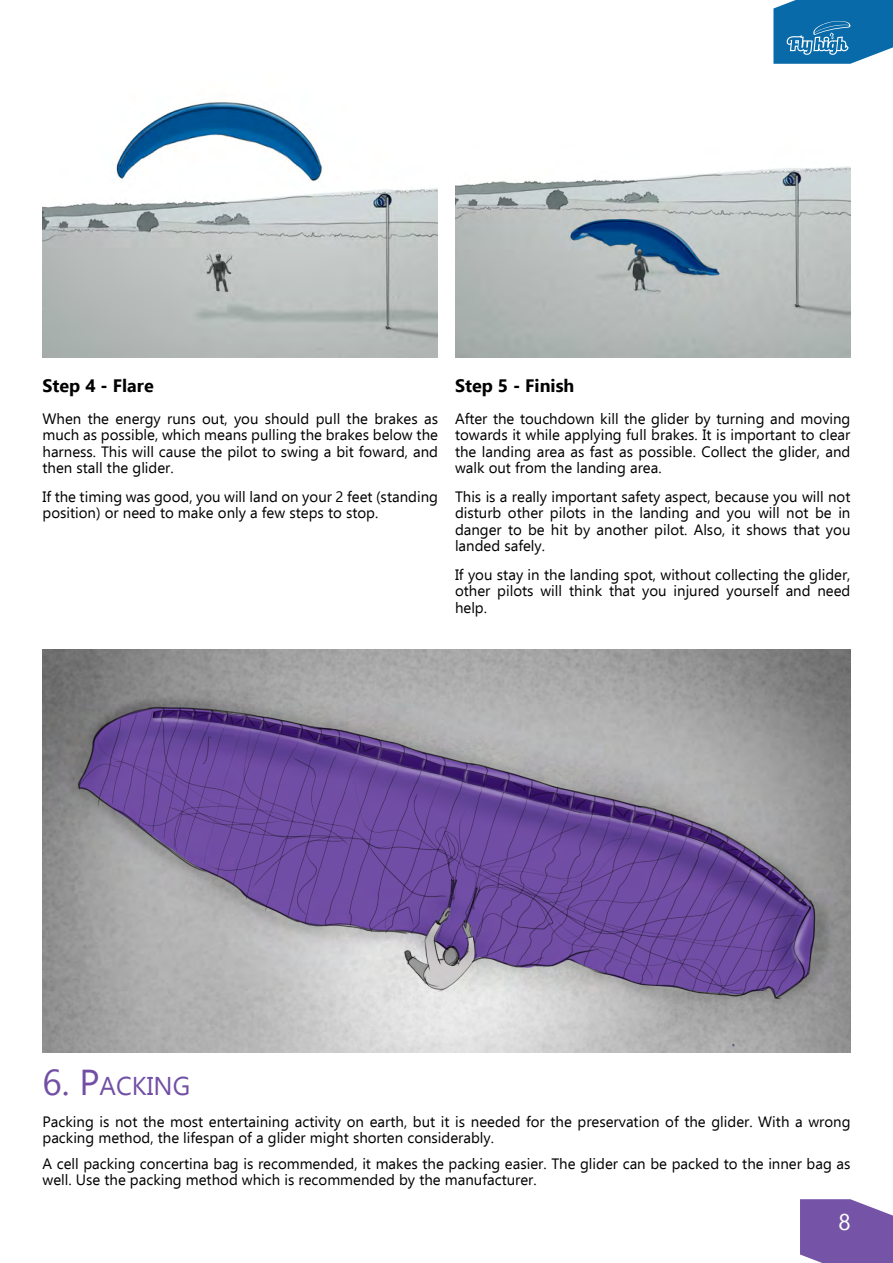
<style>
.page{position:relative;width:893px;height:1263px;background:#fff}
.page>*{position:absolute;margin:0;border:0;box-sizing:border-box;transform-origin:0 0}
.t1{font:25.65px "Ebrima";color:#714fa5}
.t2{font:22.8px "Ebrima";color:#fff}
.t3{font:700 18px "Ebrima";color:#000}
.t4{font:15px/16.5px "Ebrima";color:#000;text-align:justify}
.s1{font-size:36px}
</style>
<div class="page">
<svg style="left:800px;top:1199px;width:93px;height:64px;background:#7f61ad"></svg>
<svg style="left:773px;top:0;width:120px;height:64px;background:#257bb3"></svg>
<img style="left:455px;top:166px;width:395px;height:192px">
<img style="left:43px;top:102px;width:395px;height:256px">
<img style="left:43px;top:650px;width:807px;height:402px">
<img style="left:78px;top:1001px;width:736px;height:46px">
<img style="left:50px;top:704px;width:783px;height:286px">
<img style="left:76px;top:706px;width:739px;height:295px">
<p class="t3" style="left:43px;top:379px;width:113px">Step 4 - Flare</p>
<p class="t4" style="left:43px;top:411px;width:397px">When the energy runs out, you should pull the brakes as much as possible, which means pulling the brakes below the harness. This will cause the pilot to swing a bit foward, and then stall the glider.</p>
<p class="t4" style="left:43px;top:489px;width:397px">If the timing was good, you will land on your 2 feet (standing position) or need to make only a few steps to stop.</p>
<p class="t3" style="left:455px;top:379px;width:121px">Step 5 - Finish</p>
<p class="t4" style="left:455px;top:411px;width:397px">After the touchdown kill the glider by turning and moving towards it while applying full brakes. It is important to clear the landing area as fast as possible. Collect the glider, and walk out from the landing area.</p>
<p class="t4" style="left:455px;top:489px;width:397px">This is a really important safety aspect, because you will not disturb other pilots in the landing and you will not be in danger to be hit by another pilot. Also, it shows that you landed safely.</p>
<p class="t4" style="left:455px;top:567px;width:397px">If you stay in the landing spot, without collecting the glider, other pilots will think that you injured yourself and need help.</p>
<h1 class="t1" style="left:43px;top:1077px;width:149px"><span class="s1">6. P</span>ACKING</h1>
<p class="t4" style="left:43px;top:1115px;width:809px">Packing is not the most entertaining activity on earth, but it is needed for the preservation of the glider. With a wrong packing method, the lifespan of a glider might shorten considerably.</p>
<p class="t4" style="left:43px;top:1157px;width:809px">A cell packing concertina bag is recommended, it makes the packing easier. The glider can be packed to the inner bag as well. Use the packing method which is recommended by the manufacturer.</p>
<h2 class="t2" style="left:838px;top:1213px;width:14px">8</h2>
</div>
